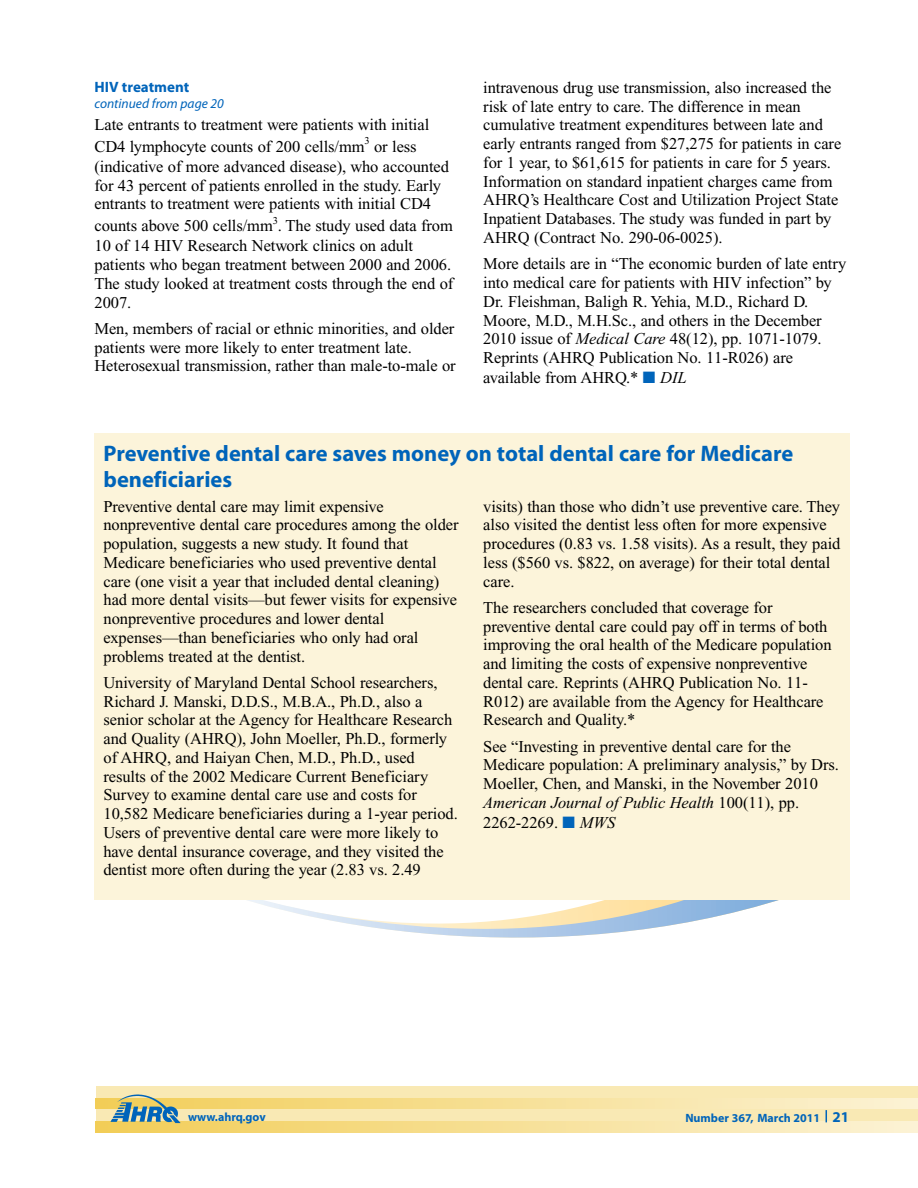
<style>
.page{position:relative;width:918px;height:1188px;background:#fff}
.page>*{position:absolute;margin:0;border:0;box-sizing:border-box;transform-origin:0 0}
.t1{font:700 22.5px/25.5px "Myriad";color:#0064ba}
.t2{font:16.5px/18.8px "Times New Roman";letter-spacing:-.005em;color:#000}
.t3{font:700 15px "Myriad";color:#0064ba}
.t4{font:italic 13.5px "Myriad";color:#0064ba}
.t5{font:700 12px "Myriad";color:#0064ba}
.s1{font-style:italic}
.s2{color:#0064ba}
.s3{font-size:15px}
</style>
<div class="page">
<div style="left:96px;top:1087px;width:822px;height:45px;background:#f9e9b4"></div>
<svg style="left:96px;top:1099px;width:822px;height:10px"></svg>
<svg style="left:96px;top:1122px;width:822px;height:10px"></svg>
<svg style="left:826px;top:1110px;width:1px;height:12px"></svg>
<img style="left:108px;top:1094px;width:75px;height:30px">
<svg style="left:248px;top:900px;width:531px;height:38px"></svg>
<div style="left:94px;top:433px;width:756px;height:467px;background:#fcf4da"></div>
<p class="t3" style="left:94px;top:82px;width:96px">HIV treatment</p>
<p class="t4" style="left:94px;top:98px;width:131px">continued from page 20</p>
<p class="t2" style="left:94px;top:115px;width:336px;line-height:21.9px">Late entrants to treatment were patients with initial<br>CD4 lymphocyte counts of 200 cells/mm<sup>3</sup> or less</p>
<p class="t2" style="left:94px;top:159px;width:356px">(indicative of more advanced disease), who accounted for 43 percent of patients enrolled in the study. Early entrants to treatment were patients with initial CD4</p>
<p class="t2" style="left:94px;top:218px;width:360px">counts above 500 cells/mm<sup>3</sup>. The study used data from 10 of 14 HIV Research Network clinics on adult patients who began treatment between 2000 and 2006.<br>The study looked at treatment costs through the end of 2007.</p>
<p class="t2" style="left:95px;top:321px;width:363px">Men, members of racial or ethnic minorities, and older patients were more likely to enter treatment late.<br>Heterosexual transmission, rather than male-to-male or</p>
<p class="t2" style="left:483px;top:80px;width:360px">intravenous drug use transmission, also increased the risk of late entry to care. The difference in mean cumulative treatment expenditures between late and early entrants ranged from $27,275 for patients in care for 1 year, to $61,615 for patients in care for 5 years.<br>Information on standard inpatient charges came from AHRQ’s Healthcare Cost and Utilization Project State Inpatient Databases. The study was funded in part by AHRQ (Contract No. 290-06-0025).</p>
<p class="t2" style="left:483px;top:256px;width:365px">More details are in “The economic burden of late entry into medical care for patients with HIV infection” by Dr. Fleishman, Baligh R. Yehia, M.D., Richard D.<br>Moore, M.D., M.H.Sc., and others in the December 2010 issue of <span class="s1">Medical Care</span> 48(12), pp. 1071-1079.<br>Reprints (AHRQ Publication No. 11-R026) are available from AHRQ.* <span class="s2">■</span> <span class="s1">DIL</span></p>
<h1 class="t1" style="left:103px;top:443px;width:691px">Preventive dental care saves money on total dental care for Medicare beneficiaries</h1>
<p class="t2" style="left:103px;top:498px;width:357px">Preventive dental care may limit expensive nonpreventive dental care procedures among the older population, suggests a new study. It found that Medicare beneficiaries who used preventive dental care (one visit a year that included dental cleaning) had more dental visits—but fewer visits for expensive nonpreventive procedures and lower dental expenses—than beneficiaries who only had oral problems treated at the dentist.</p>
<p class="t2" style="left:103px;top:674px;width:356px">University of Maryland Dental School researchers, Richard J. Manski, D.D.S., M.B.A., Ph.D., also a senior scholar at the Agency for Healthcare Research and Quality (AHRQ), John Moeller, Ph.D., formerly of AHRQ, and Haiyan Chen, M.D., Ph.D., used results of the 2002 Medicare Current Beneficiary Survey to examine dental care use and costs for 10,582 Medicare beneficiaries during a 1-year period.<br>Users of preventive dental care were more likely to have dental insurance coverage, and they visited the dentist more often during the year (2.83 vs. 2.49</p>
<p class="t2" style="left:483px;top:498px;width:359px">visits) than those who didn’t use preventive care. They also visited the dentist less often for more expensive procedures (0.83 vs. 1.58 visits). As a result, they paid less ($560 vs. $822, on average) for their total dental care.</p>
<p class="t2" style="left:483px;top:599px;width:350px">The researchers concluded that coverage for preventive dental care could pay off in terms of both improving the oral health of the Medicare population and limiting the costs of expensive nonpreventive dental care. Reprints (AHRQ Publication No. 11- R012) are available from the Agency for Healthcare Research and Quality.*</p>
<p class="t2" style="left:483px;top:738px;width:357px">See “Investing in preventive dental care for the Medicare population: A preliminary analysis,” by Drs.<br>Moeller, Chen, and Manski, in the November 2010<br><span class="s1">American Journal of Public Health</span> 100(11), pp.<br>2262-2269. <span class="s2">■</span> <span class="s1">MWS</span></p>
<p class="t5" style="left:188px;top:1113px;width:79px">www.ahrq.gov</p>
<p class="t5" style="left:685px;top:1114px;width:165px">Number 367, March 2011 <span class="s3">21</span></p>
</div>
